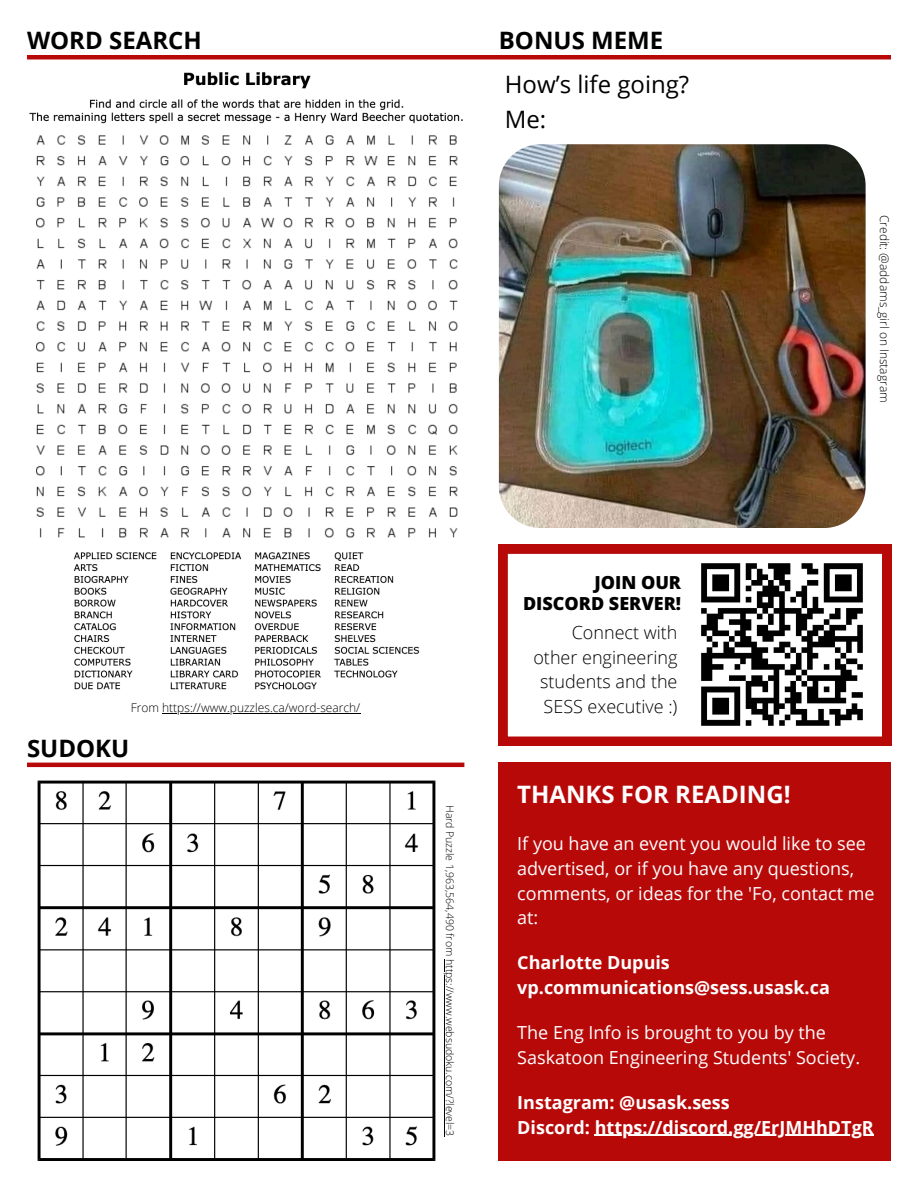
<style>
.page{position:relative;width:918px;height:1188px;background:#fff}
.page>*{position:absolute;margin:0;border:0;box-sizing:border-box;transform-origin:0 0}
.t1{font:700 24px "Open Sans";color:#000}
.t2{font:24px/34.8px "Open Sans";color:#000}
.t3{font:700 24px "Open Sans";color:#fff}
.t4{font:18px/24.8px "Open Sans";color:#fff}
.t5{font:700 18px/24.8px "Open Sans";color:#fff}
.t6{font:300 18px/24.8px "Open Sans";color:#000;text-align:right}
.t7{font:800 18px "Open Sans";color:#000}
.t8{font:300 12px "Open Sans";color:#000}
.t9{font:300 10.5px "Open Sans";color:#000}
</style>
<div class="page">
<div style="left:499px;top:762px;width:392px;height:398px;background:#b80909"></div>
<hr style="left:27px;top:55px;width:864px;height:4px;background:#b80909">
<hr style="left:27px;top:763px;width:437px;height:4px;background:#b80909">
<img style="left:37px;top:780px;width:398px;height:381px">
<svg style="left:499px;top:545px;width:392px;height:200px"></svg>
<img style="left:701px;top:563px;width:162px;height:162px">
<img style="left:29px;top:72px;width:434px;height:618px">
<img style="left:499px;top:144px;width:367px;height:384px;border-radius:42px">
<hr style="left:595px;top:1135px;width:279px;height:1px;background:#fff">
<hr style="left:444px;top:959px;width:1px;height:178px;background:#000">
<hr style="left:162px;top:713px;width:199px;height:1px;background:#000">
<p class="t1" style="left:27px;top:24px;width:176px">WORD SEARCH</p>
<p class="t1" style="left:499px;top:24px;width:166px">BONUS MEME</p>
<h6 class="t8" style="left:131px;top:699px;width:231px">From https://www.puzzles.ca/word-search/</h6>
<p class="t1" style="left:27px;top:731px;width:104px">SUDOKU</p>
<h5 class="t2" style="left:505px;top:66px;width:186px">How’s life going?<br>Me:</h5>
<h3 class="t8" style="left:893px;top:215px;width:189px;rotate:90deg">Credit: @addams_girl on Instagram</h3>
<h2 class="t9" style="left:457px;top:805px;width:333px;rotate:90deg">Hard Puzzle 1,963,564,490 from https://www.websudoku.com/?level=3</h2>
<p class="t7" style="left:594px;top:570px;width:88px">JOIN OUR</p>
<h1 class="t7" style="left:523px;top:591px;width:160px">DISCORD SERVER!</h1>
<h5 class="t6" style="left:533px;top:620px;width:146px">Connect with other engineering students and the<br>SESS executive :)</h5>
<h1 class="t3" style="left:517px;top:777px;width:275px">THANKS FOR READING!</h1>
<h1 class="t4" style="left:517px;top:831px;width:359px">If you have an event you would like to see advertised, or if you have any questions, comments, or ideas for the 'Fo, contact me at:</h1>
<p class="t5" style="left:517px;top:950px;width:314px">Charlotte Dupuis vp.communications@sess.usask.ca</p>
<p class="t4" style="left:517px;top:1020px;width:344px">The Eng Info is brought to you by the<br>Saskatoon Engineering Students' Society.</p>
<h6 class="t5" style="left:517px;top:1089px;width:358px">Instagram: @usask.sess<br>Discord: https://discord.gg/ErJMHhDTgR</h6>
</div>
